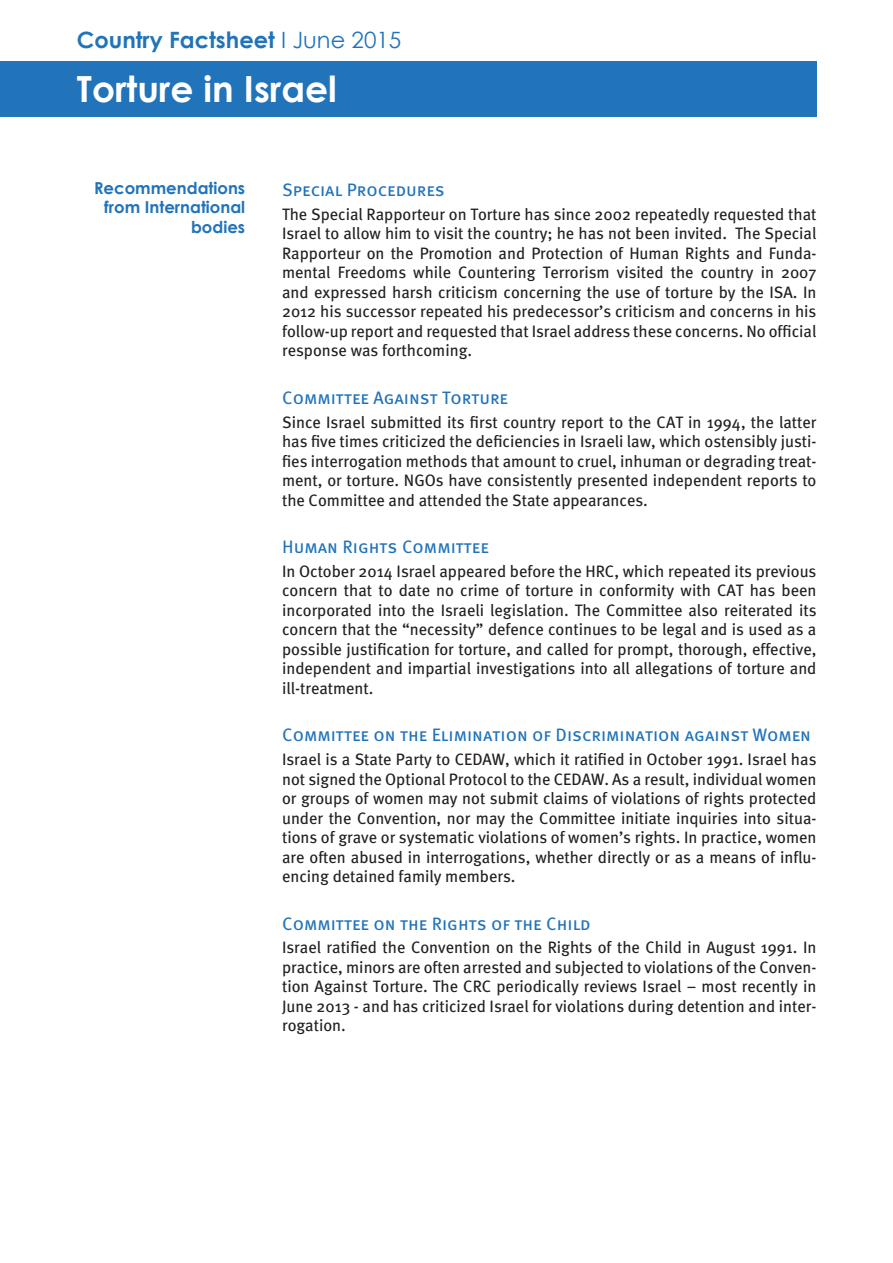
<style>
.page{position:relative;width:893px;height:1263px;background:#fff}
.page>*{position:absolute;margin:0;border:0;box-sizing:border-box;transform-origin:0 0}
.t1{font:700 36px "Century Gothic";color:#fff}
.t2{font:700 22.5px "Century Gothic";color:#2173ba}
.Subhead{font:18px "Meta Book Caps";color:#2173ba}
.Body{font:16.5px/19.5px "Meta";color:#231f20;text-align:justify}
.t3{font:700 16.5px/19.5px "Century Gothic";color:#2173ba;text-align:right}
.s1{font-weight:400}
</style>
<div class="page">
<div style="left:0;top:62px;width:816px;height:55px;background:#2173ba"></div>
<p class="t2" style="left:77px;top:26px;width:326px">Country Factsheet <span class="s1">I June 2015</span></p>
<p class="t1" style="left:77px;top:66px;width:261px">Torture in Israel</p>
<p class="t3" style="left:94px;top:178px;width:153px">Recommendations from International bodies</p>
<p class="Subhead" style="left:282px;top:179px;width:164px">Special Procedures</p>
<p class="Body" style="left:282px;top:204px;width:536px">The Special Rapporteur on Torture has since 2002 repeatedly requested that Israel to allow him to visit the country; he has not been invited. The Special Rapporteur on the Promotion and Protection of Human Rights and Funda&shy;mental Freedoms while Countering Terrorism visited the country in 2007 and expressed harsh criticism concerning the use of torture by the ISA. In 2012 his successor repeated his predecessor’s criticism and concerns in his follow-up report and requested that Israel address these concerns. No official response was forthcoming.</p>
<p class="Subhead" style="left:282px;top:387px;width:227px">Committee Against Torture</p>
<p class="Body" style="left:282px;top:412px;width:536px">Since Israel submitted its first country report to the CAT in 1994, the latter has five times criticized the deficiencies in Israeli law, which ostensibly justi&shy;fies interrogation methods that amount to cruel, inhuman or degrading treat&shy;ment, or torture. NGOs have consistently presented independent reports to the Committee and attended the State appearances.</p>
<p class="Subhead" style="left:282px;top:536px;width:208px">Human Rights Committee</p>
<p class="Body" style="left:282px;top:561px;width:536px">In October 2014 Israel appeared before the HRC, which repeated its previous concern that to date no crime of torture in conformity with CAT has been incorporated into the Israeli legislation. The Committee also reiterated its concern that the “necessity” defence continues to be legal and is used as a possible justification for torture, and called for prompt, thorough, effective, independent and impartial investigations into all allegations of torture and ill-treatment.</p>
<p class="Subhead" style="left:282px;top:724px;width:530px">Committee on the Elimination of Discrimination against Women</p>
<p class="Body" style="left:282px;top:749px;width:536px">Israel is a State Party to CEDAW, which it ratified in October 1991. Israel has not signed the Optional Protocol to the CEDAW. As a result, individual women or groups of women may not submit claims of violations of rights protected under the Convention, nor may the Committee initiate inquiries into situa&shy;tions of grave or systematic violations of women’s rights. In practice, women are often abused in interrogations, whether directly or as a means of influ&shy;encing detained family members.</p>
<p class="Subhead" style="left:282px;top:913px;width:310px">Committee on the Rights of the Child</p>
<p class="Body" style="left:282px;top:938px;width:536px">Israel ratified the Convention on the Rights of the Child in August 1991. In practice, minors are often arrested and subjected to violations of the Conven&shy;tion Against Torture. The CRC periodically reviews Israel – most recently in June 2013 - and has criticized Israel for violations during detention and inter&shy;rogation.</p>
</div>
